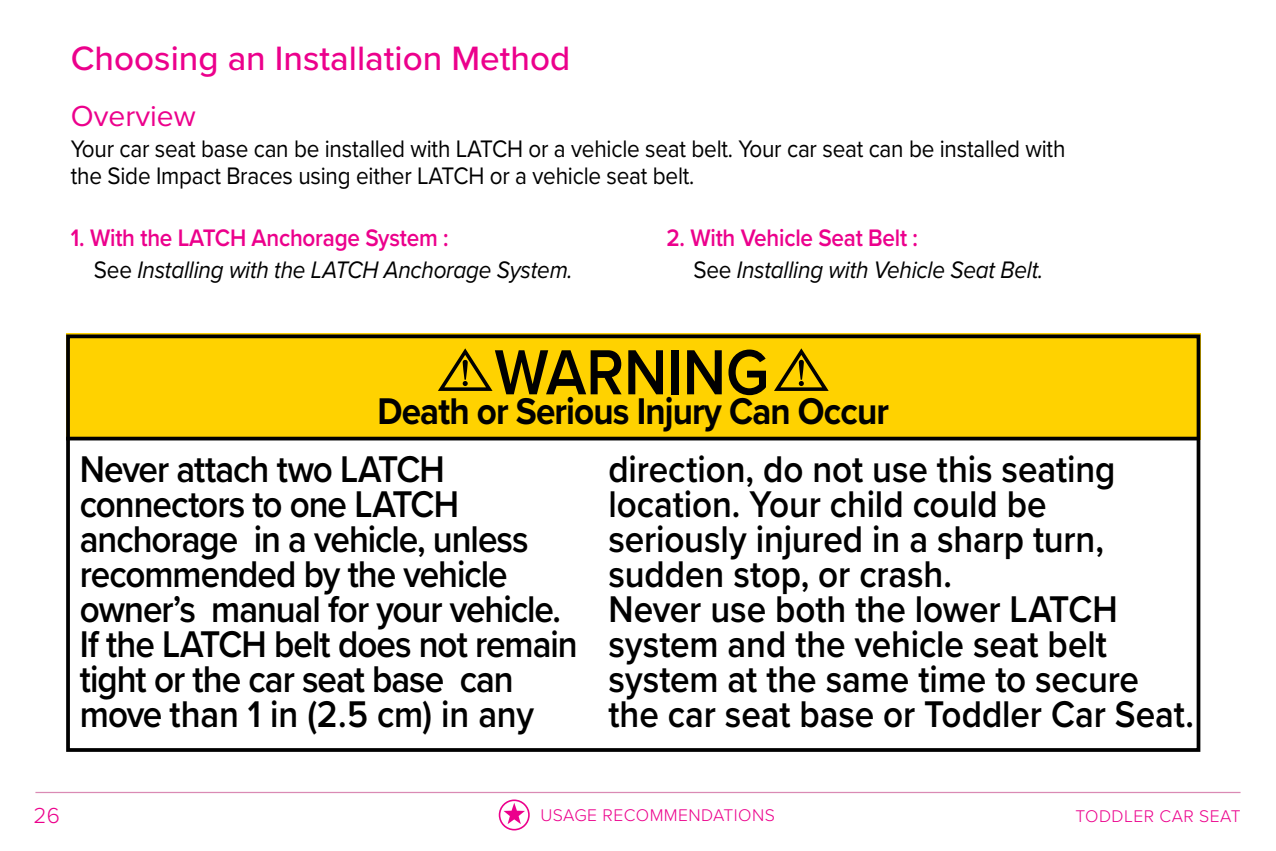
<style>
.page{position:relative;width:1276px;height:851px;background:#fff}
.page>*{position:absolute;margin:0;border:0;box-sizing:border-box;transform-origin:0 0}
.t1{font:600 66px "Proxima Nova";color:#000;scale:.91 1}
.t2{font:600 38.5px/35px "Proxima Nova";letter-spacing:-.005em;color:#000;scale:.91 1}
.t3{font:600 38.5px/35px "Proxima Nova";letter-spacing:-.03em;color:#000;scale:.91 1}
.t4{font:700 38.5px "Proxima Nova";letter-spacing:-.025em;color:#000;scale:.91 1}
.t5{font:500 35px "Proxima Nova";color:#ec008c}
.t6{font:30px "Proxima Nova";color:#ec008c}
.t7{font:24.75px/27.5px "Proxima Nova";letter-spacing:-.01em;color:#000;scale:.91 1}
.t8{font:italic 24.75px "Proxima Nova";letter-spacing:-.01em;color:#000;scale:.91 1}
.t9{font:600 24.75px "Proxima Nova";letter-spacing:-.01em;color:#ec008c;scale:.91 1}
.t10{font:300 22.5px "Proxima Nova";color:#ec008c}
.t11{font:300 17.5px "Proxima Nova";letter-spacing:.025em;color:#ec008c}
.s1{font-style:normal}
</style>
<div class="page">
<svg style="left:499px;top:799px;width:31px;height:31px"></svg>
<hr style="left:35px;top:791px;width:1205px;height:2px;background:#da8ab4">
<div style="left:66px;top:333px;width:1134px;height:106px;background:#ffd200"></div>
<svg style="left:71px;top:436px;width:1124px;height:4px;background:#2d2500"></svg>
<div style="left:66px;top:334px;width:1134px;height:417px;border:4px solid #000"></div>
<svg style="left:774px;top:348px;width:54px;height:43px"></svg>
<svg style="left:438px;top:348px;width:54px;height:43px"></svg>
<p class="t5" style="left:71px;top:32px;width:501px">Choosing an Installation Method</p>
<p class="t6" style="left:71px;top:93px;width:126px">Overview</p>
<p class="t7" style="left:71px;top:133px;width:1094px">Your car seat base can be installed with LATCH or a vehicle seat belt. Your car seat can be installed with the Side Impact Braces using either LATCH or a vehicle seat belt.</p>
<p class="t9" style="left:71px;top:219px;width:417px">1. With the LATCH Anchorage System :</p>
<p class="t9" style="left:666px;top:219px;width:278px">2. With Vehicle Seat Belt :</p>
<p class="t8" style="left:94px;top:251px;width:528px"><span class="s1">See</span> Installing with the LATCH Anchorage System.</p>
<p class="t8" style="left:693px;top:251px;width:386px"><span class="s1">See</span> Installing with Vehicle Seat Belt.</p>
<h1 class="t1" style="left:494px;top:323px;width:303px">WARNING</h1>
<p class="t4" style="left:377px;top:382px;width:563px">Death or Serious Injury Can Occur</p>
<p class="t3" style="left:80px;top:450px;width:548px">Never attach two LATCH connectors to one LATCH anchorage in a vehicle, unless recommended by the vehicle owner’s manual for your vehicle.<br>If the LATCH belt does not remain tight or the car seat base can move than 1 in (2.5 cm) in any</p>
<p class="t2" style="left:608px;top:450px;width:645px">direction, do not use this seating location. Your child could be seriously injured in a sharp turn, sudden stop, or crash.<br>Never use both the lower LATCH system and the vehicle seat belt system at the same time to secure the car seat base or Toddler Car Seat.</p>
<p class="t10" style="left:34px;top:798px;width:28px">26</p>
<p class="t11" style="left:540px;top:802px;width:236px">USAGE RECOMMENDATIONS</p>
<p class="t11" style="left:1075px;top:803px;width:167px">TODDLER CAR SEAT</p>
</div>
